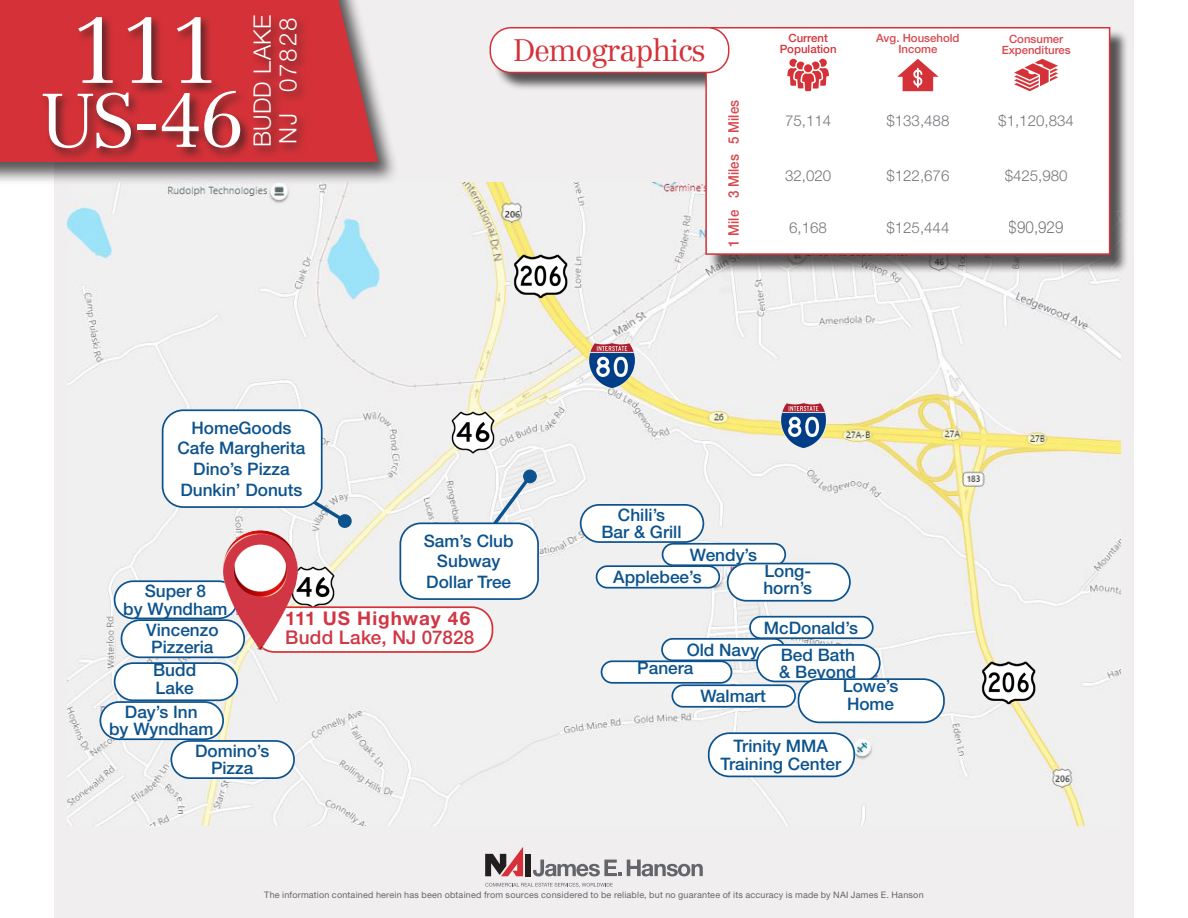
<style>
.page{position:relative;width:1188px;height:918px;background:#fff}
.page>*{position:absolute;margin:0;border:0;box-sizing:border-box;transform-origin:0 0}
.t1{font:300 91.05px "Centennial LT Std";color:#fff}
.t2{font:300 74.7px "Centennial LT Std";color:#fff}
.t3{font:300 30.6px "Centennial LT Std";letter-spacing:-.035em;color:#d43238}
.t4{font:300 24px "Helvetica Neue LT Std";letter-spacing:.07em;color:#fff}
.t5{font:500 18.9px "Helvetica Neue LT Std";letter-spacing:.01em;color:#d03643}
.t6{font:700 18.9px "Helvetica Neue LT Std";letter-spacing:.05em;color:#d03643}
.t7{font:500 17.25px/17.2px "Helvetica Neue LT Std";color:#0c538e}
.t8{font:300 16.65px "Helvetica Neue LT Std";color:#63656a;scale:.91 1}
.t9{font:300 15.15px "Helvetica Neue LT Std";color:#63656a}
.t10{font:500 14.7px "Helvetica Neue LT Std";color:#d43238;scale:.91 1}
.t11{font:500 11.4px/11.4px "Helvetica Neue LT Std";color:#d43238;text-align:center}
.Property_Headings{font:9px "Helvetica Neue LT Std";letter-spacing:.025em;color:#63656a}
</style>
<div class="page">
<div style="left:54px;top:0;width:1080px;height:918px;background:#f0eeef"></div>
<img style="left:67px;top:182px;width:1054px;height:644px">
<div style="left:171px;top:741px;width:123px;height:37px;background:#fff;border-radius:19px"></div>
<div style="left:170px;top:740px;width:125px;height:39px;border:2px solid #0c538e;border-radius:19px"></div>
<div style="left:100px;top:702px;width:123px;height:37px;background:#fff;border-radius:19px"></div>
<div style="left:100px;top:701px;width:124px;height:39px;border:2px solid #0c538e;border-radius:19px"></div>
<div style="left:115px;top:663px;width:122px;height:37px;background:#fff;border-radius:19px"></div>
<div style="left:114px;top:662px;width:124px;height:39px;border:2px solid #0c538e;border-radius:19px"></div>
<div style="left:121px;top:620px;width:123px;height:37px;background:#fff;border-radius:19px"></div>
<div style="left:121px;top:619px;width:124px;height:39px;border:2px solid #0c538e;border-radius:19px"></div>
<div style="left:115px;top:581px;width:122px;height:37px;background:#fff;border-radius:19px"></div>
<div style="left:114px;top:580px;width:124px;height:39px;border:2px solid #0c538e;border-radius:19px"></div>
<svg style="left:239px;top:454px;width:111px;height:72px"></svg>
<div style="left:338px;top:514px;width:14px;height:14px;background:#0c538e;border-radius:50%"></div>
<div style="left:163px;top:410px;width:159px;height:97px;background:#fff;border-radius:21px"></div>
<div style="left:162px;top:409px;width:161px;height:99px;border:2px solid #0c538e;border-radius:21px"></div>
<svg style="left:464px;top:472px;width:71px;height:60px"></svg>
<div style="left:523px;top:470px;width:14px;height:13px;background:#0c538e;border-radius:50%"></div>
<div style="left:400px;top:523px;width:138px;height:76px;background:#fff;border-radius:21px"></div>
<div style="left:399px;top:522px;width:140px;height:78px;border:2px solid #0c538e;border-radius:21px"></div>
<div style="left:581px;top:505px;width:122px;height:37px;background:#fff;border-radius:19px"></div>
<div style="left:580px;top:504px;width:124px;height:39px;border:2px solid #0c538e;border-radius:19px"></div>
<div style="left:663px;top:544px;width:122px;height:21px;background:#fff;border-radius:11px"></div>
<div style="left:662px;top:543px;width:124px;height:23px;border:2px solid #0c538e;border-radius:11px"></div>
<div style="left:728px;top:564px;width:122px;height:37px;background:#fff;border-radius:19px"></div>
<div style="left:727px;top:563px;width:124px;height:39px;border:2px solid #0c538e;border-radius:19px"></div>
<div style="left:597px;top:566px;width:122px;height:22px;background:#fff;border-radius:11px"></div>
<div style="left:596px;top:565px;width:124px;height:24px;border:2px solid #0c538e;border-radius:11px"></div>
<div style="left:750px;top:617px;width:123px;height:21px;background:#fff;border-radius:11px"></div>
<div style="left:749px;top:616px;width:125px;height:23px;border:2px solid #0c538e;border-radius:11px"></div>
<div style="left:662px;top:639px;width:123px;height:21px;background:#fff;border-radius:11px"></div>
<div style="left:661px;top:638px;width:125px;height:23px;border:2px solid #0c538e;border-radius:11px"></div>
<div style="left:602px;top:661px;width:130px;height:22px;background:#fff;border-radius:11px"></div>
<div style="left:601px;top:660px;width:131px;height:24px;border:2px solid #0c538e;border-radius:11px"></div>
<div style="left:672px;top:685px;width:123px;height:22px;background:#fff;border-radius:11px"></div>
<div style="left:671px;top:684px;width:125px;height:24px;border:2px solid #0c538e;border-radius:11px"></div>
<div style="left:757px;top:645px;width:123px;height:36px;background:#fff;border-radius:18px"></div>
<div style="left:756px;top:644px;width:125px;height:38px;border:2px solid #0c538e;border-radius:18px"></div>
<div style="left:799px;top:679px;width:145px;height:43px;background:#fff;border-radius:21px"></div>
<div style="left:798px;top:678px;width:147px;height:45px;border:2px solid #0c538e;border-radius:21px"></div>
<div style="left:709px;top:733px;width:145px;height:43px;background:#fff;border-radius:21px"></div>
<div style="left:708px;top:732px;width:147px;height:45px;border:2px solid #0c538e;border-radius:21px"></div>
<img style="left:303px;top:564px;width:33px;height:42px">
<img style="left:450px;top:409px;width:46px;height:47px">
<img style="left:589px;top:342px;width:46px;height:47px">
<img style="left:780px;top:402px;width:47px;height:47px">
<img style="left:981px;top:659px;width:55px;height:47px">
<div style="left:254px;top:607px;width:238px;height:45px;background:#fff;border-radius:21px"></div>
<div style="left:253px;top:606px;width:240px;height:47px;border:2px solid #d43238;border-radius:21px"></div>
<img style="left:217px;top:525px;width:86px;height:126px">
<img style="left:513px;top:273px;width:55px;height:26px">
<div style="left:0;top:0;width:400px;height:185px;background:#231f20;opacity:.75"></div>
<svg style="left:0;top:0;width:378px;height:162px;background:#d0454b"></svg>
<div style="left:40px;top:13px;width:269px;height:148px;background:#231f20;opacity:.75"></div>
<div style="left:525px;top:854px;width:6px;height:22px;background:#231f20"></div>
<svg style="left:485px;top:847px;width:38px;height:29px"></svg>
<svg style="left:533px;top:860px;width:170px;height:17px"></svg>
<svg style="left:485px;top:883px;width:128px;height:4px"></svg>
<div style="left:492px;top:29px;width:637px;height:244px;background:#231f20;opacity:.75"></div>
<div style="left:705px;top:27px;width:405px;height:228px;background:#fff;border:2px solid #d43238"></div>
<svg style="left:787px;top:59px;width:42px;height:32px"></svg>
<svg style="left:897px;top:59px;width:42px;height:32px"></svg>
<svg style="left:1014px;top:59px;width:44px;height:32px"></svg>
<div style="left:490px;top:28px;width:239px;height:45px;background:#fff;border-radius:21px"></div>
<div style="left:490px;top:27px;width:239px;height:46px;border:2px solid #d43238;border-radius:21px"></div>
<p class="t1" style="left:70px;top:-3px;width:154px">111</p>
<p class="t2" style="left:40px;top:76px;width:205px">US-46</p>
<p class="t4" style="left:248px;top:147px;width:134px;rotate:-90deg">BUDD LAKE</p>
<p class="t4" style="left:273px;top:144px;width:128px;rotate:-90deg">NJ 07828</p>
<p class="t3" style="left:513px;top:32px;width:194px">Demographics</p>
<p class="t10" style="left:725px;top:247px;width:163px;rotate:-90deg">1 Mile 3 Miles 5 Miles</p>
<p class="t11" style="left:788px;top:32px;width:41px">Current</p>
<p class="t11" style="left:780px;top:44px;width:58px">Population</p>
<p class="t11" style="left:876px;top:32px;width:85px">Avg. Household<br>Income</p>
<p class="t11" style="left:1002px;top:33px;width:71px">Consumer<br>Expenditures</p>
<p class="t9" style="left:785px;top:112px;width:48px">75,114</p>
<p class="t9" style="left:785px;top:166px;width:48px">32,020</p>
<p class="t9" style="left:789px;top:218px;width:39px">6,168</p>
<p class="t9" style="left:886px;top:112px;width:65px">$133,488</p>
<p class="t9" style="left:886px;top:166px;width:65px">$122,676</p>
<p class="t9" style="left:886px;top:218px;width:65px">$125,444</p>
<p class="t9" style="left:998px;top:112px;width:77px">$1,120,834</p>
<p class="t9" style="left:1005px;top:166px;width:65px">$425,980</p>
<p class="t8" style="left:1009px;top:217px;width:62px">$90,929</p>
<p class="t7" style="left:191px;top:419px;width:102px">HomeGoods</p>
<p class="t7" style="left:178px;top:440px;width:129px">Cafe Margherita</p>
<p class="t7" style="left:193px;top:460px;width:98px">Dino’s Pizza</p>
<p class="t7" style="left:180px;top:481px;width:124px">Dunkin’ Donuts</p>
<p class="t7" style="left:145px;top:582px;width:63px">Super 8</p>
<p class="t7" style="left:123px;top:600px;width:106px">by Wyndham</p>
<p class="t7" style="left:146px;top:621px;width:74px">Vincenzo</p>
<p class="t7" style="left:151px;top:639px;width:64px">Pizzeria</p>
<p class="t7" style="left:153px;top:661px;width:45px">Budd<br>Lake</p>
<p class="t7" style="left:125px;top:703px;width:74px">Day’s Inn</p>
<p class="t7" style="left:109px;top:720px;width:106px">by Wyndham</p>
<p class="t7" style="left:195px;top:742px;width:76px">Domino’s</p>
<p class="t7" style="left:211px;top:759px;width:44px">Pizza</p>
<p class="t7" style="left:424px;top:532px;width:91px">Sam’s Club</p>
<p class="t7" style="left:437px;top:552px;width:65px">Subway</p>
<p class="t7" style="left:426px;top:573px;width:86px">Dollar Tree</p>
<p class="t6" style="left:285px;top:607px;width:186px">111 US Highway 46</p>
<p class="t5" style="left:285px;top:626px;width:191px">Budd Lake, NJ 07828</p>
<p class="t7" style="left:618px;top:506px;width:49px">Chili’s</p>
<p class="t7" style="left:602px;top:523px;width:82px">Bar &amp; Grill</p>
<p class="t7" style="left:690px;top:546px;width:69px">Wendy’s</p>
<p class="t7" style="left:763px;top:562px;width:50px">Long&shy;horn’s</p>
<p class="t7" style="left:613px;top:568px;width:90px">Applebee’s</p>
<p class="t7" style="left:764px;top:619px;width:96px">McDonald’s</p>
<p class="t7" style="left:687px;top:641px;width:74px">Old Navy</p>
<p class="t7" style="left:637px;top:660px;width:58px">Panera</p>
<p class="t7" style="left:700px;top:687px;width:67px">Walmart</p>
<p class="t7" style="left:781px;top:646px;width:76px">Bed Bath</p>
<p class="t7" style="left:779px;top:663px;width:79px">&amp; Beyond</p>
<p class="t7" style="left:843px;top:677px;width:57px">Lowe’s<br>Home</p>
<p class="t7" style="left:734px;top:737px;width:96px">Trinity MMA</p>
<p class="t7" style="left:721px;top:755px;width:122px">Training Center</p>
<p class="Property_Headings" style="left:264px;top:889px;width:661px">The information contained herein has been obtained from sources considered to be reliable, but no guarantee of its accuracy is made by NAI James E. Hanson</p>
</div>
